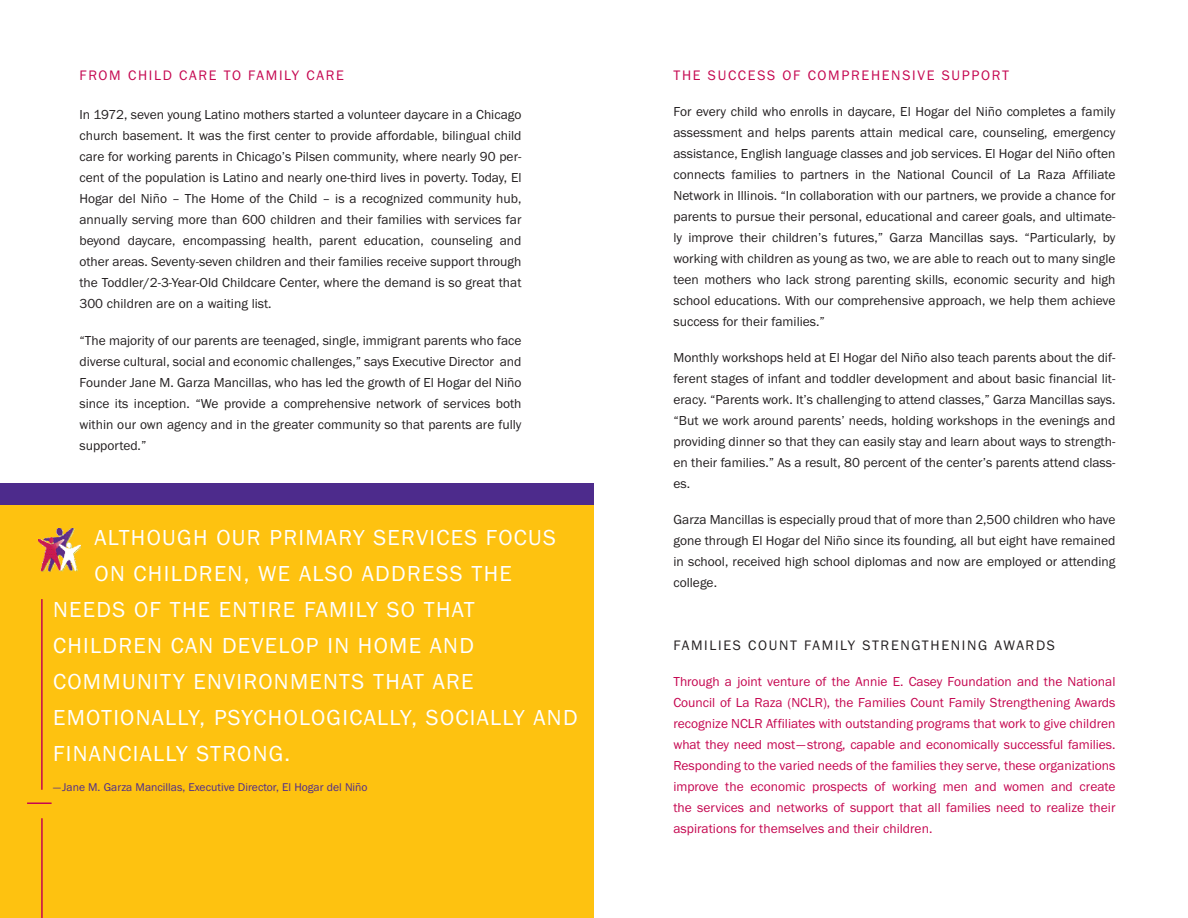
<style>
.page{position:relative;width:1188px;height:918px;background:#fff}
.page>*{position:absolute;margin:0;border:0;box-sizing:border-box;transform-origin:0 0}
.t1{font:22.5px "Franklin Gothic";letter-spacing:.06em;color:#fff}
.t2{font:14.25px "Franklin Gothic";letter-spacing:.115em;color:#c50750}
.t3{font:14.25px "Franklin Gothic";letter-spacing:.115em;color:#231f20}
.t4{font:13.5px/21px "Franklin Gothic";color:#231f20;text-align:justify}
.t5{font:13.5px/21px "Franklin Gothic";color:#c50750;text-align:justify}
.t6{font:11.7px "Franklin Gothic";color:#4d2b8c}
</style>
<div class="page">
<div style="left:0;top:500px;width:594px;height:418px;background:#fec210"></div>
<div style="left:0;top:483px;width:594px;height:22px;background:#4d2b8c"></div>
<hr style="left:41px;top:599px;width:2px;height:191px;background:#c50750">
<hr style="left:27px;top:802px;width:25px;height:2px;background:#c50750">
<hr style="left:41px;top:818px;width:2px;height:100px;background:#c50750">
<img style="left:39px;top:528px;width:42px;height:44px">
<p class="t2" style="left:80px;top:66px;width:266px">FROM CHILD CARE TO FAMILY CARE</p>
<p class="t2" style="left:673px;top:66px;width:337px">THE SUCCESS OF COMPREHENSIVE SUPPORT</p>
<p class="t4" style="left:673px;top:101px;width:444px">For every child who enrolls in daycare, El Hogar del Niño completes a family assessment and helps parents attain medical care, counseling, emergency assistance, English language classes and job services. El Hogar del Niño often connects families to partners in the National Council of La Raza Affiliate Network in Illinois. “In collaboration with our partners, we provide a chance for parents to pursue their personal, educational and career goals, and ultimate&shy;ly improve their children’s futures,” Garza Mancillas says. “Particularly, by working with children as young as two, we are able to reach out to many single teen mothers who lack strong parenting skills, economic security and high school educations. With our comprehensive approach, we help them achieve success for their families.”</p>
<p class="t4" style="left:673px;top:347px;width:444px">Monthly workshops held at El Hogar del Niño also teach parents about the dif&shy;ferent stages of infant and toddler development and about basic financial lit&shy;eracy. “Parents work. It’s challenging to attend classes,” Garza Mancillas says. “But we work around parents’ needs, holding workshops in the evenings and providing dinner so that they can easily stay and learn about ways to strength&shy;en their families.” As a result, 80 percent of the center’s parents attend class&shy;es.</p>
<p class="t4" style="left:673px;top:509px;width:444px">Garza Mancillas is especially proud that of more than 2,500 children who have gone through El Hogar del Niño since its founding, all but eight have remained in school, received high school diplomas and now are employed or attending college.</p>
<p class="t4" style="left:80px;top:104px;width:444px">In 1972, seven young Latino mothers started a volunteer daycare in a Chicago church basement. It was the first center to provide affordable, bilingual child care for working parents in Chicago’s Pilsen community, where nearly 90 per&shy;cent of the population is Latino and nearly one-third lives in poverty. Today, El Hogar del Niño – The Home of the Child – is a recognized community hub, annually serving more than 600 children and their families with services far beyond daycare, encompassing health, parent education, counseling and other areas. Seventy-seven children and their families receive support through the Toddler/2-3-Year-Old Childcare Center, where the demand is so great that 300 children are on a waiting list.</p>
<p class="t4" style="left:80px;top:329px;width:444px">“The majority of our parents are teenaged, single, immigrant parents who face diverse cultural, social and economic challenges,” says Executive Director and Founder Jane M. Garza Mancillas, who has led the growth of El Hogar del Niño since its inception. “We provide a comprehensive network of services both within our own agency and in the greater community so that parents are fully supported.”</p>
<h1 class="t1" style="left:94px;top:524px;width:463px">ALTHOUGH OUR PRIMARY SERVICES FOCUS</h1>
<h1 class="t1" style="left:95px;top:560px;width:419px">ON CHILDREN, WE ALSO ADDRESS THE</h1>
<h1 class="t1" style="left:53px;top:596px;width:423px">NEEDS OF THE ENTIRE FAMILY SO THAT</h1>
<h1 class="t1" style="left:53px;top:632px;width:422px">CHILDREN CAN DEVELOP IN HOME AND</h1>
<h1 class="t1" style="left:53px;top:668px;width:422px">COMMUNITY ENVIRONMENTS THAT ARE</h1>
<h1 class="t1" style="left:53px;top:704px;width:526px">EMOTIONALLY, PSYCHOLOGICALLY, SOCIALLY AND</h1>
<h1 class="t1" style="left:53px;top:740px;width:239px">FINANCIALLY STRONG.</h1>
<p class="t3" style="left:673px;top:637px;width:383px">FAMILIES COUNT FAMILY STRENGTHENING AWARDS</p>
<p class="t5" style="left:673px;top:671px;width:444px">Through a joint venture of the Annie E. Casey Foundation and the National Council of La Raza (NCLR), the Families Count Family Strengthening Awards recognize NCLR Affiliates with outstanding programs that work to give children what they need most—strong, capable and economically successful families.<br>Responding to the varied needs of the families they serve, these organizations improve the economic prospects of working men and women and create the services and networks of support that all families need to realize their aspirations for themselves and their children.</p>
<p class="t6" style="left:53px;top:780px;width:316px">—Jane M. Garza Mancillas, Executive Director, El Hogar del Niño</p>
</div>
